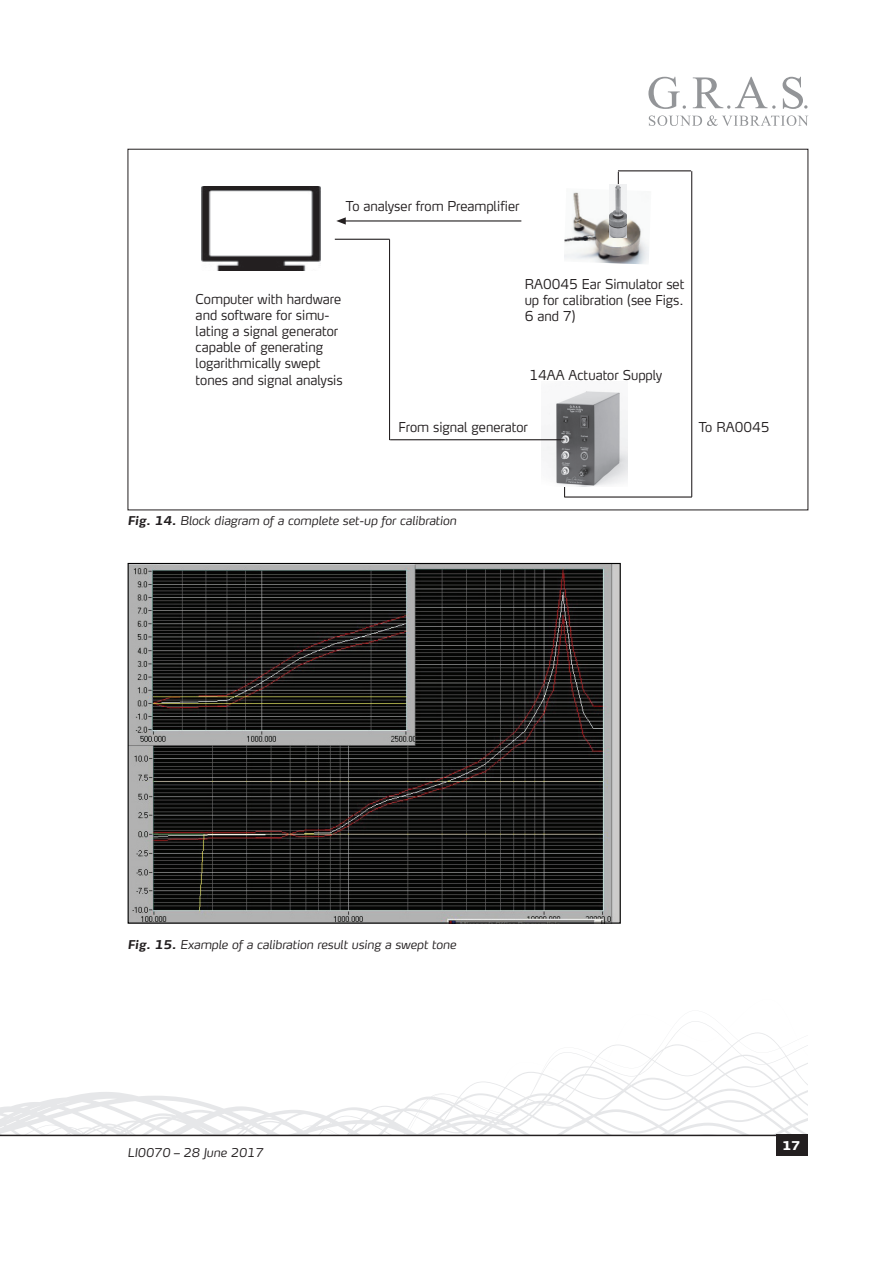
<style>
.page{position:relative;width:893px;height:1263px;background:#fff}
.page>*{position:absolute;margin:0;border:0;box-sizing:border-box;transform-origin:0 0}
.t1{font:300 13.5px/16.2px "Max TF";color:#231f20;scale:.95 1}
.t2{font:italic 300 12px "Max TF";color:#231f20}
.t3{font:900 12px "Max TF";color:#fff}
.s1{font-weight:700}
</style>
<div class="page">
<img style="left:201px;top:186px;width:119px;height:85px">
<hr style="left:564px;top:496px;width:128px;height:2px;background:#231f20">
<img style="left:542px;top:391px;width:86px;height:96px">
<img style="left:564px;top:192px;width:85px;height:72px">
<hr style="left:335px;top:239px;width:55px;height:1px;background:#231f20">
<hr style="left:389px;top:239px;width:1px;height:201px;background:#231f20">
<hr style="left:390px;top:439px;width:174px;height:1px;background:#231f20">
<svg style="left:618px;top:172px;width:1px;height:12px"></svg>
<hr style="left:618px;top:170px;width:73px;height:1px;background:#231f20">
<hr style="left:691px;top:171px;width:1px;height:326px;background:#231f20">
<hr style="left:344px;top:220px;width:177px;height:1px;background:#231f20">
<svg style="left:336px;top:217px;width:10px;height:8px"></svg>
<img style="left:609px;top:185px;width:18px;height:53px">
<img style="left:130px;top:565px;width:489px;height:357px">
<svg style="left:0;top:1021px;width:808px;height:114px"></svg>
<svg style="left:649px;top:115px;width:159px;height:11px"></svg>
<svg style="left:648px;top:77px;width:38px;height:32px"></svg>
<svg style="left:693px;top:77px;width:82px;height:32px"></svg>
<svg style="left:783px;top:77px;width:24px;height:32px"></svg>
<hr style="left:0;top:1135px;width:808px;height:1px;background:#231f20">
<div style="left:776px;top:1134px;width:31px;height:22px;background:#231f20"></div>
<p class="t1" style="left:346px;top:197px;width:184px">To analyser from Preamplifier</p>
<p class="t1" style="left:196px;top:290px;width:156px">Computer with hardware and software for simu&shy;lating a signal generator capable of generating logarithmically swept tones and signal analysis</p>
<p class="t1" style="left:525px;top:275px;width:170px;text-align:justify">RA0045 Ear Simulator set up for calibration (see Figs.<br>6 and 7)</p>
<p class="t1" style="left:529px;top:367px;width:141px">14AA Actuator Supply</p>
<p class="t1" style="left:399px;top:419px;width:138px">From signal generator</p>
<p class="t1" style="left:699px;top:419px;width:76px">To RA0045</p>
<p class="t2" style="left:128px;top:513px;width:330px"><span class="s1">Fig. 14.</span> Block diagram of a complete set-up for calibration</p>
<p class="t2" style="left:128px;top:937px;width:330px"><span class="s1">Fig. 15.</span> Example of a calibration result using a swept tone</p>
<p class="t2" style="left:128px;top:1145px;width:137px">LI0070 – 28 June 2017</p>
<p class="t3" style="left:782px;top:1138px;width:20px">17</p>
</div>
